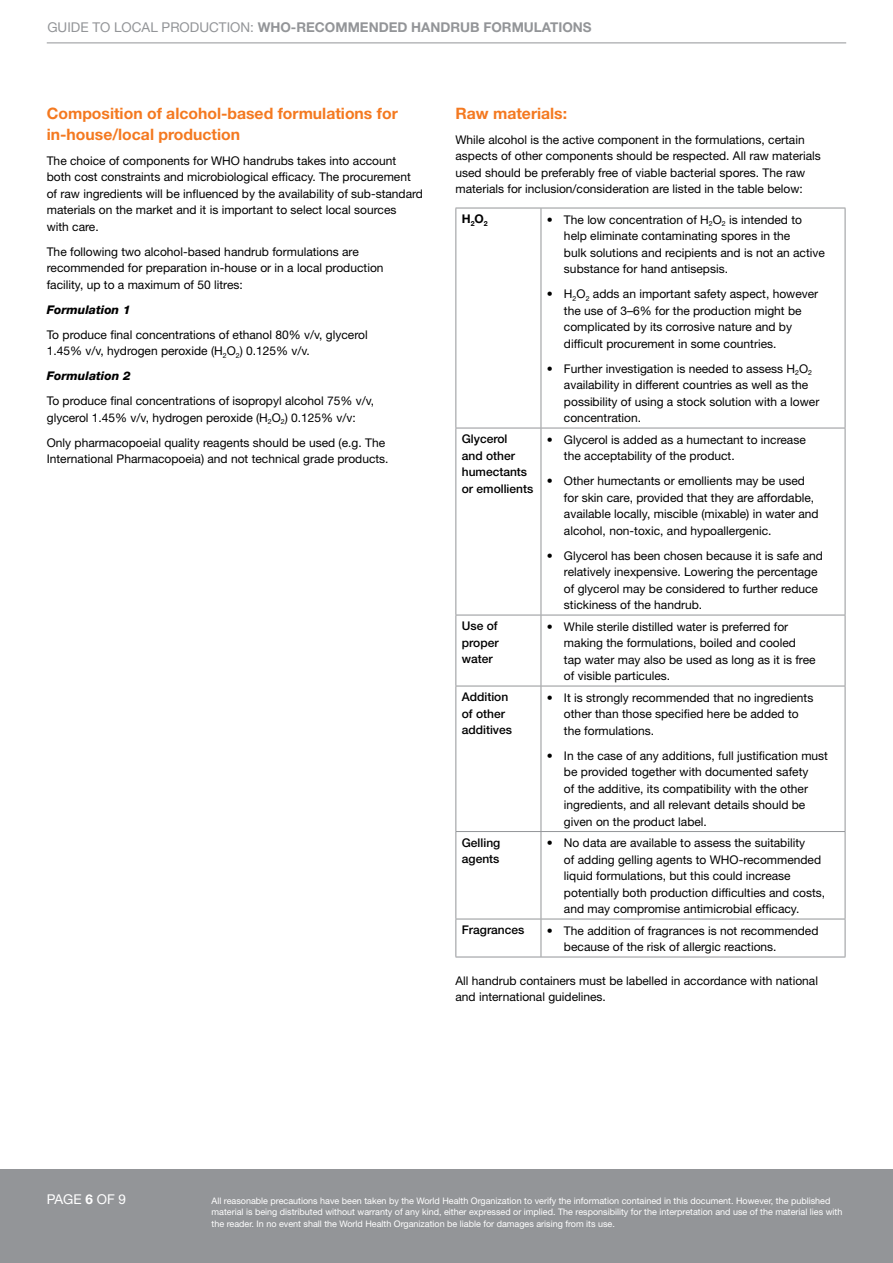
<style>
.page{position:relative;width:893px;height:1263px;background:#fff}
.page>*{position:absolute;margin:0;border:0;box-sizing:border-box;transform-origin:0 0}
.t1{font:700 15.75px/21px "Helvetica Neue";color:#f47920}
.t2{font:700 13.5px "Helvetica Neue";color:#939598}
.t3{font:13.5px "Helvetica Neue";color:#fff}
.t4{font:12px/16.5px "Helvetica Neue";color:#000}
.t5{font:500 12px/16.5px "Helvetica Neue";color:#000}
.t6{font:italic 800 12px "Helvetica Neue";color:#000}
.t7{font:700 12px "Helvetica Neue";color:#000}
.t8{font:9px/11.2px "Helvetica Neue";color:#fff}
.s1{font-weight:400}
.s2{font-weight:700}
</style>
<div class="page">
<hr style="left:47px;top:43px;width:799px;height:1px;background:#939598">
<div style="left:0;top:1169px;width:893px;height:94px;background:#939598"></div>
<hr style="left:455px;top:208px;width:86px;height:1px;background:#939598">
<hr style="left:455px;top:208px;width:1px;height:220px;background:#939598">
<hr style="left:541px;top:208px;width:304px;height:1px;background:#939598">
<hr style="left:541px;top:208px;width:1px;height:220px;background:#939598">
<hr style="left:845px;top:208px;width:1px;height:220px;background:#939598">
<hr style="left:455px;top:428px;width:86px;height:1px;background:#939598">
<hr style="left:455px;top:428px;width:1px;height:187px;background:#939598">
<hr style="left:541px;top:428px;width:304px;height:1px;background:#939598">
<hr style="left:541px;top:428px;width:1px;height:187px;background:#939598">
<hr style="left:845px;top:428px;width:1px;height:187px;background:#939598">
<hr style="left:455px;top:615px;width:86px;height:1px;background:#939598">
<hr style="left:455px;top:615px;width:1px;height:71px;background:#939598">
<hr style="left:541px;top:615px;width:304px;height:1px;background:#939598">
<hr style="left:541px;top:615px;width:1px;height:71px;background:#939598">
<hr style="left:845px;top:615px;width:1px;height:71px;background:#939598">
<hr style="left:455px;top:686px;width:86px;height:1px;background:#939598">
<hr style="left:455px;top:686px;width:1px;height:145px;background:#939598">
<hr style="left:541px;top:686px;width:304px;height:1px;background:#939598">
<hr style="left:541px;top:686px;width:1px;height:145px;background:#939598">
<hr style="left:845px;top:686px;width:1px;height:145px;background:#939598">
<hr style="left:455px;top:831px;width:86px;height:1px;background:#939598">
<hr style="left:455px;top:832px;width:1px;height:87px;background:#939598">
<hr style="left:541px;top:831px;width:304px;height:1px;background:#939598">
<hr style="left:541px;top:832px;width:1px;height:87px;background:#939598">
<hr style="left:845px;top:832px;width:1px;height:87px;background:#939598">
<hr style="left:455px;top:919px;width:86px;height:1px;background:#939598">
<hr style="left:455px;top:919px;width:1px;height:38px;background:#939598">
<hr style="left:541px;top:919px;width:304px;height:1px;background:#939598">
<hr style="left:541px;top:919px;width:1px;height:38px;background:#939598">
<hr style="left:845px;top:919px;width:1px;height:38px;background:#939598">
<hr style="left:455px;top:957px;width:86px;height:1px;background:#939598">
<hr style="left:541px;top:957px;width:304px;height:1px;background:#939598">
<p class="t2" style="left:47px;top:19px;width:546px"><span class="s1">GUIDE TO LOCAL PRODUCTION:</span> WHO-RECOMMENDED HANDRUB FORMULATIONS</p>
<h1 class="t1" style="left:47px;top:102px;width:353px">Composition of alcohol-based formulations for in-house/local production</h1>
<p class="t4" style="left:47px;top:152px;width:378px">The choice of components for WHO handrubs takes into account both cost constraints and microbiological efficacy. The procurement of raw ingredients will be influenced by the availability of sub-standard materials on the market and it is important to select local sources<br>with care.</p>
<p class="t4" style="left:47px;top:243px;width:338px">The following two alcohol-based handrub formulations are recommended for preparation in-house or in a local production facility, up to a maximum of 50 litres:</p>
<p class="t6" style="left:47px;top:302px;width:85px">Formulation 1</p>
<p class="t4" style="left:47px;top:326px;width:322px">To produce final concentrations of ethanol 80% v/v, glycerol<br>1.45% v/v, hydrogen peroxide (H<sub>2</sub>O<sub>2</sub>) 0.125% v/v.</p>
<p class="t6" style="left:47px;top:369px;width:85px">Formulation 2</p>
<p class="t4" style="left:47px;top:392px;width:329px">To produce final concentrations of isopropyl alcohol 75% v/v, glycerol 1.45% v/v, hydrogen peroxide (H<sub>2</sub>O<sub>2</sub>) 0.125% v/v:</p>
<p class="t4" style="left:47px;top:434px;width:343px">Only pharmacopoeial quality reagents should be used (e.g. The<br>International Pharmacopoeia) and not technical grade products.</p>
<h1 class="t1" style="left:455px;top:102px;width:113px">Raw materials:</h1>
<p class="t4" style="left:455px;top:131px;width:367px">While alcohol is the active component in the formulations, certain aspects of other components should be respected. All raw materials used should be preferably free of viable bacterial spores. The raw materials for inclusion/consideration are listed in the table below:</p>
<p class="t7" style="left:462px;top:212px;width:28px">H<sub>2</sub>O<sub>2</sub></p>
<p class="t4" style="left:564px;top:211px;width:262px;text-indent:-17px">• The low concentration of H<sub>2</sub>O<sub>2</sub> is intended to help eliminate contaminating spores in the<br>bulk solutions and recipients and is not an active substance for hand antisepsis.</p>
<p class="t4" style="left:564px;top:285px;width:256px;text-indent:-17px">• H<sub>2</sub>O<sub>2</sub> adds an important safety aspect, however the use of 3–6% for the production might be complicated by its corrosive nature and by difficult procurement in some countries.</p>
<p class="t4" style="left:564px;top:360px;width:257px;text-indent:-17px">• Further investigation is needed to assess H<sub>2</sub>O<sub>2 </sub>availability in different countries as well as the possibility of using a stock solution with a lower concentration.</p>
<p class="t5" style="left:462px;top:431px;width:73px">Glycerol<br>and other humectants or emollients</p>
<p class="t4" style="left:564px;top:431px;width:243px;text-indent:-17px">• Glycerol is added as a humectant to increase the acceptability of the product.</p>
<p class="t4" style="left:564px;top:472px;width:256px;text-indent:-17px">• Other humectants or emollients may be used for skin care, provided that they are affordable, available locally, miscible (mixable) in water and alcohol, non-toxic, and hypoallergenic.</p>
<p class="t4" style="left:564px;top:547px;width:260px;text-indent:-17px">• Glycerol has been chosen because it is safe and relatively inexpensive. Lowering the percentage of glycerol may be considered to further reduce stickiness of the handrub.</p>
<p class="t5" style="left:462px;top:618px;width:38px;text-align:justify">Use of proper water</p>
<p class="t4" style="left:564px;top:618px;width:253px;text-indent:-17px">• While sterile distilled water is preferred for making the formulations, boiled and cooled tap water may also be used as long as it is free of visible particules.</p>
<p class="t5" style="left:462px;top:689px;width:52px">Addition of other additives</p>
<p class="t4" style="left:564px;top:689px;width:251px;text-indent:-17px">• It is strongly recommended that no ingredients other than those specified here be added to the formulations.</p>
<p class="t4" style="left:564px;top:747px;width:266px;text-indent:-17px">• In the case of any additions, full justification must be provided together with documented safety<br>of the additive, its compatibility with the other ingredients, and all relevant details should be given on the product label.</p>
<p class="t5" style="left:462px;top:834px;width:40px">Gelling agents</p>
<p class="t4" style="left:564px;top:834px;width:263px;text-indent:-17px">• No data are available to assess the suitability<br>of adding gelling agents to WHO-recommended liquid formulations, but this could increase potentially both production difficulties and costs, and may compromise antimicrobial efficacy.</p>
<p class="t5" style="left:462px;top:922px;width:64px">Fragrances</p>
<p class="t4" style="left:564px;top:922px;width:256px;text-indent:-17px">• The addition of fragrances is not recommended because of the risk of allergic reactions.</p>
<p class="t4" style="left:455px;top:972px;width:364px">All handrub containers must be labelled in accordance with national and international guidelines.</p>
<p class="t3" style="left:47px;top:1191px;width:81px">PAGE <span class="s2">6</span> OF 9</p>
<p class="t8" style="left:212px;top:1195px;width:632px">All reasonable precautions have been taken by the World Health Organization to verify the information contained in this document. However, the published material is being distributed without warranty of any kind, either expressed or implied. The responsibility for the interpretation and use of the material lies with the reader. In no event shall the World Health Organization be liable for damages arising from its use.</p>
</div>
